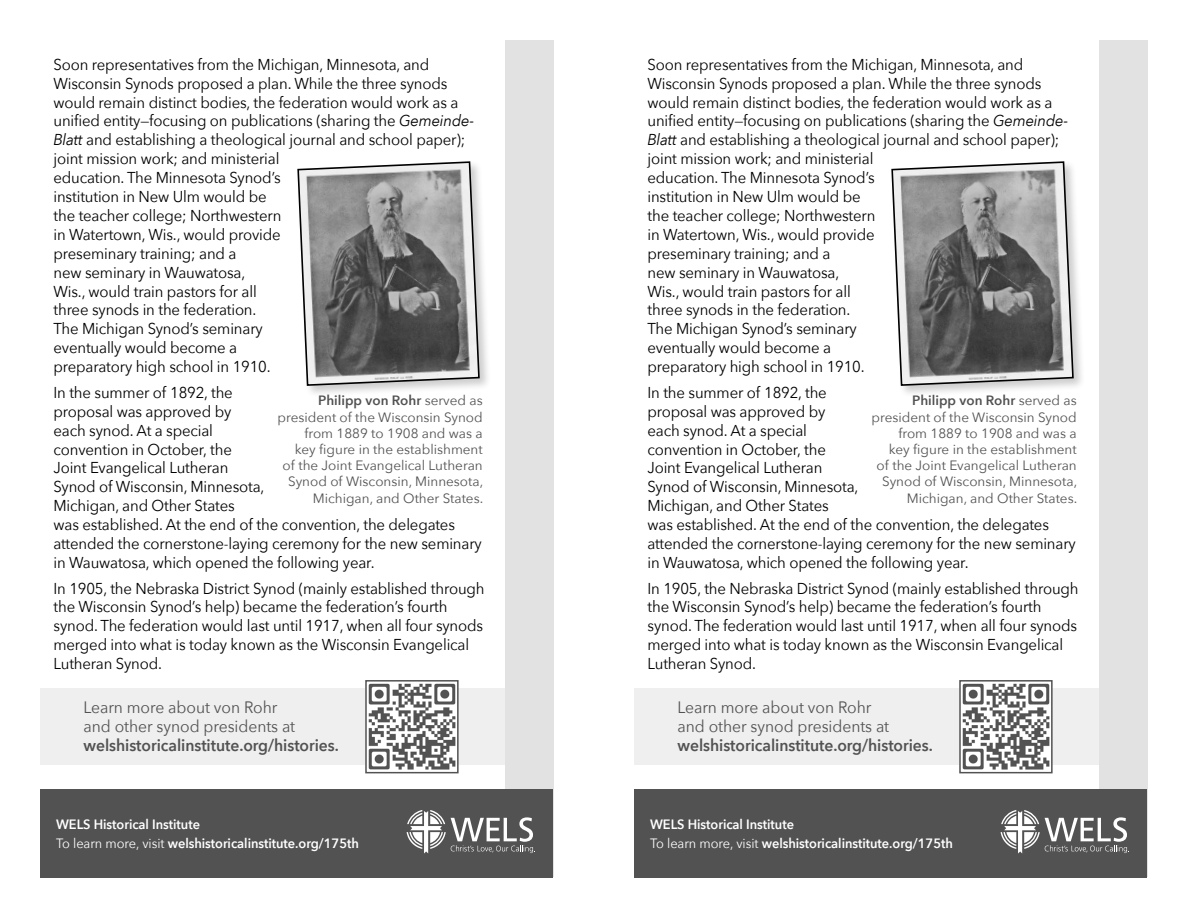
<style>
.page{position:relative;width:1188px;height:918px;background:#fff}
.page>*{position:absolute;margin:0;border:0;box-sizing:border-box;transform-origin:0 0}
.Body_copy_Avenir{font:16.5px/18.9px "Avenir Next";letter-spacing:-.005em;color:#525252;scale:.95 1}
.Body_copy_Avenir-2{font:15.75px/18.9px "Avenir Next";letter-spacing:-.01em;color:#000;scale:.95 1}
.Captions{font:13.5px/16.2px "Avenir Next";color:#525252;text-align:right}
.Body_copy_Avenir-3{font:600 13.5px "Avenir Next";letter-spacing:-.005em;color:#fff;scale:.95 1}
.s1{font-style:italic}
.s2{font-weight:600}
.s3{font-weight:400}
</style>
<div class="page">
<div style="left:505px;top:40px;width:49px;height:838px;background:#e2e2e2"></div>
<div style="left:1099px;top:40px;width:49px;height:838px;background:#e2e2e2"></div>
<div style="left:40px;top:789px;width:514px;height:89px;background:#525252"></div>
<div style="left:634px;top:789px;width:514px;height:89px;background:#525252"></div>
<svg style="left:407px;top:810px;width:128px;height:44px"></svg>
<svg style="left:1001px;top:810px;width:128px;height:44px"></svg>
<div style="left:295px;top:159px;width:196px;height:238px;background:#000;opacity:.2"></div>
<svg style="left:296px;top:160px;width:185px;height:227px;background:#8b8b8b"></svg>
<div style="left:889px;top:159px;width:196px;height:238px;background:#000;opacity:.2"></div>
<svg style="left:890px;top:160px;width:185px;height:227px;background:#8b8b8b"></svg>
<div style="left:40px;top:688px;width:465px;height:77px;background:#efefef"></div>
<div style="left:634px;top:688px;width:465px;height:77px;background:#efefef"></div>
<img style="left:368px;top:683px;width:88px;height:87px">
<div style="left:365px;top:680px;width:94px;height:93px;border:2px solid #525252"></div>
<img style="left:962px;top:683px;width:88px;height:87px">
<div style="left:959px;top:680px;width:94px;height:93px;border:2px solid #525252"></div>
<p class="Body_copy_Avenir-2" style="left:54px;top:54px;width:444px">Soon representatives from the Michigan, Minnesota, and Wisconsin Synods proposed a plan. While the three synods would remain distinct bodies, the federation would work as a unified entity—focusing on publications (sharing the <span class="s1">Gemeinde-Blatt</span> and establishing a theological journal and school paper); joint mission work; and ministerial<br>education. The Minnesota Synod’s<br>institution in New Ulm would be<br>the teacher college; Northwestern<br>in Watertown, Wis., would provide<br>preseminary training; and a<br>new seminary in Wauwatosa,<br>Wis., would train pastors for all<br>three synods in the federation.<br>The Michigan Synod’s seminary<br>eventually would become a<br>preparatory high school in 1910.</p>
<p class="Body_copy_Avenir-2" style="left:54px;top:382px;width:452px">In the summer of 1892, the<br>proposal was approved by<br>each synod. At a special<br>convention in October, the<br>Joint Evangelical Lutheran<br>Synod of Wisconsin, Minnesota,<br>Michigan, and Other States<br>was established. At the end of the convention, the delegates attended the cornerstone-laying ceremony for the new seminary in Wauwatosa, which opened the following year.</p>
<p class="Body_copy_Avenir-2" style="left:54px;top:578px;width:455px">In 1905, the Nebraska District Synod (mainly established through the Wisconsin Synod’s help) became the federation’s fourth synod. The federation would last until 1917, when all four synods merged into what is today known as the Wisconsin Evangelical Lutheran Synod.</p>
<p class="Body_copy_Avenir-2" style="left:648px;top:54px;width:444px">Soon representatives from the Michigan, Minnesota, and Wisconsin Synods proposed a plan. While the three synods would remain distinct bodies, the federation would work as a unified entity—focusing on publications (sharing the <span class="s1">Gemeinde-Blatt</span> and establishing a theological journal and school paper); joint mission work; and ministerial<br>education. The Minnesota Synod’s<br>institution in New Ulm would be<br>the teacher college; Northwestern<br>in Watertown, Wis., would provide<br>preseminary training; and a<br>new seminary in Wauwatosa,<br>Wis., would train pastors for all<br>three synods in the federation.<br>The Michigan Synod’s seminary<br>eventually would become a<br>preparatory high school in 1910.</p>
<p class="Body_copy_Avenir-2" style="left:648px;top:382px;width:452px">In the summer of 1892, the<br>proposal was approved by<br>each synod. At a special<br>convention in October, the<br>Joint Evangelical Lutheran<br>Synod of Wisconsin, Minnesota,<br>Michigan, and Other States<br>was established. At the end of the convention, the delegates attended the cornerstone-laying ceremony for the new seminary in Wauwatosa, which opened the following year.</p>
<p class="Body_copy_Avenir-2" style="left:648px;top:578px;width:455px">In 1905, the Nebraska District Synod (mainly established through the Wisconsin Synod’s help) became the federation’s fourth synod. The federation would last until 1917, when all four synods merged into what is today known as the Wisconsin Evangelical Lutheran Synod.</p>
<p class="Captions" style="left:278px;top:392px;width:207px"><span class="s2">Philipp von Rohr</span> served as president of the Wisconsin Synod from 1889 to 1908 and was a<br>key figure in the establishment<br>of the Joint Evangelical Lutheran<br>Synod of Wisconsin, Minnesota,<br>Michigan, and Other States.</p>
<p class="Captions" style="left:872px;top:392px;width:207px"><span class="s2">Philipp von Rohr</span> served as president of the Wisconsin Synod from 1889 to 1908 and was a<br>key figure in the establishment<br>of the Joint Evangelical Lutheran<br>Synod of Wisconsin, Minnesota,<br>Michigan, and Other States.</p>
<p class="Body_copy_Avenir" style="left:84px;top:697px;width:270px">Learn more about von Rohr<br>and other synod presidents at <span class="s2">welshistoricalinstitute.org/histories.</span></p>
<p class="Body_copy_Avenir" style="left:678px;top:697px;width:270px">Learn more about von Rohr<br>and other synod presidents at <span class="s2">welshistoricalinstitute.org/histories.</span></p>
<p class="Body_copy_Avenir-3" style="left:56px;top:813px;width:153px">WELS Historical Institute</p>
<p class="Body_copy_Avenir-3" style="left:56px;top:832px;width:320px"><span class="s3">To learn more, visit</span> welshistoricalinstitute.org/175th</p>
<p class="Body_copy_Avenir-3" style="left:650px;top:813px;width:153px">WELS Historical Institute</p>
<p class="Body_copy_Avenir-3" style="left:650px;top:832px;width:320px"><span class="s3">To learn more, visit</span> welshistoricalinstitute.org/175th</p>
</div>
